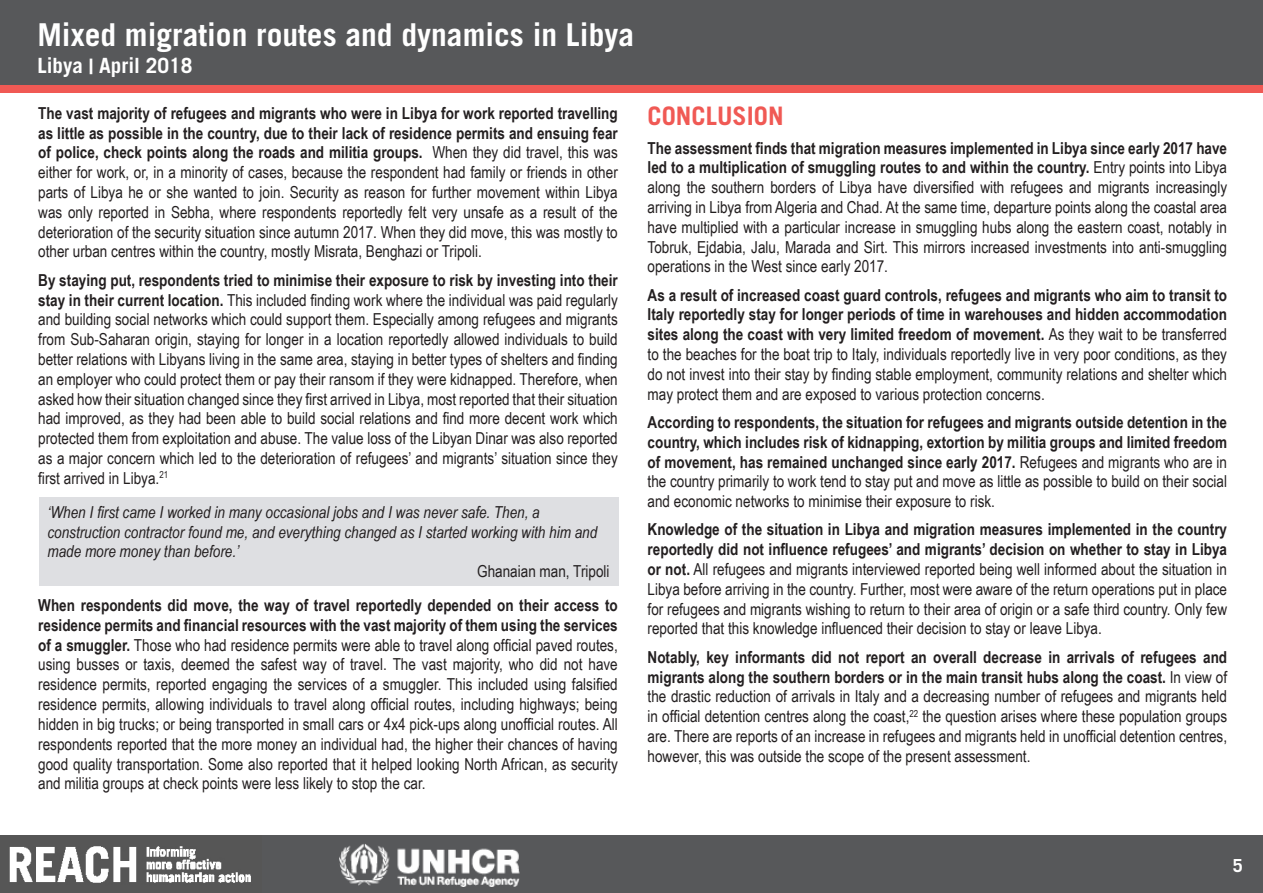
<style>
.page{position:relative;width:1263px;height:893px;background:#fff}
.page>*{position:absolute;margin:0;border:0;box-sizing:border-box;transform-origin:0 0}
.t1{font:700 31.5px "Trade Gothic LT Std";color:#fff}
.Section{font:700 25.5px "Trade Gothic LT Std";color:#f05954}
.t2{font:700 21px "Trade Gothic LT Std";color:#fff}
.t3{font:700 18px "Trade Gothic LT Std";color:#fff}
.Plain_text{font:16.5px/19.8px "Arial Narrow";color:#231f20;text-align:justify}
.Plain_text-2{font:700 16.5px/19.8px "Arial Narrow";color:#231f20;text-align:justify}
.t4{font:italic 16.5px/19.8px "Arial Narrow";color:#231f20}
.s1{font-weight:700}
.s2{font-weight:400}
</style>
<div class="page">
<div style="left:0;top:0;width:1263px;height:85px;background:#57585a"></div>
<div style="left:0;top:836px;width:1263px;height:57px;background:#57585a"></div>
<svg style="left:0;top:835px;width:262px;height:1px"></svg>
<div style="left:0;top:85px;width:1263px;height:7px;background:#f05954"></div>
<div style="left:39px;top:497px;width:579px;height:89px;background:#dedfe2"></div>
<img style="left:9px;top:846px;width:242px;height:37px">
<img style="left:340px;top:844px;width:179px;height:42px">
<p class="t1" style="left:37px;top:15px;width:598px">Mixed migration routes and dynamics in Libya</p>
<p class="t2" style="left:37px;top:52px;width:157px">Libya | April 2018</p>
<p class="Plain_text" style="left:38px;top:102px;width:581px"><span class="s1">The vast majority of refugees and migrants who were in Libya for work reported travelling as little as possible in the country, due to their lack of residence permits and ensuing fear of police, check points along the roads and militia groups.</span> When they did travel, this was either for work, or, in a minority of cases, because the respondent had family or friends in other parts of Libya he or she wanted to join. Security as reason for further movement within Libya was only reported in Sebha, where respondents reportedly felt very unsafe as a result of the deterioration of the security situation since autumn 2017. When they did move, this was mostly to other urban centres within the country, mostly Misrata, Benghazi or Tripoli.</p>
<p class="Plain_text" style="left:38px;top:269px;width:581px"><span class="s1">By staying put, respondents tried to minimise their exposure to risk by investing into their stay in their current location.</span> This included finding work where the individual was paid regularly and building social networks which could support them. Especially among refugees and migrants from Sub-Saharan origin, staying for longer in a location reportedly allowed individuals to build better relations with Libyans living in the same area, staying in better types of shelters and finding an employer who could protect them or pay their ransom if they were kidnapped. Therefore, when asked how their situation changed since they first arrived in Libya, most reported that their situation had improved, as they had been able to build social relations and find more decent work which protected them from exploitation and abuse. The value loss of the Libyan Dinar was also reported as a major concern which led to the deterioration of refugees’ and migrants’ situation since they first arrived in Libya.<sup>21</sup></p>
<p class="t4" style="left:47px;top:502px;width:551px">‘When I first came I worked in many occasional jobs and I was never safe. Then, a construction contractor found me, and everything changed as I started working with him and made more money than before.’</p>
<p class="Plain_text" style="left:477px;top:561px;width:134px">Ghanaian man, Tripoli</p>
<p class="Plain_text" style="left:38px;top:595px;width:581px"><span class="s1">When respondents did move, the way of travel reportedly depended on their access to residence permits and financial resources with the vast majority of them using the services of a smuggler.</span> Those who had residence permits were able to travel along official paved routes, using busses or taxis, deemed the safest way of travel. The vast majority, who did not have residence permits, reported engaging the services of a smuggler. This included using falsified residence permits, allowing individuals to travel along official routes, including highways; being hidden in big trucks; or being transported in small cars or 4x4 pick-ups along unofficial routes. All respondents reported that the more money an individual had, the higher their chances of having good quality transportation. Some also reported that it helped looking North African, as security and militia groups at check points were less likely to stop the car.</p>
<p class="Section" style="left:648px;top:100px;width:138px">CONCLUSION</p>
<p class="Plain_text" style="left:648px;top:137px;width:581px"><span class="s1">The assessment finds that migration measures implemented in Libya since early 2017 have led to a multiplication of smuggling routes to and within the country.</span> Entry points into Libya along the southern borders of Libya have diversified with refugees and migrants increasingly arriving in Libya from Algeria and Chad. At the same time, departure points along the coastal area have multiplied with a particular increase in smuggling hubs along the eastern coast, notably in Tobruk, Ejdabia, Jalu, Marada and Sirt. This mirrors increased investments into anti-smuggling operations in the West since early 2017.</p>
<p class="Plain_text" style="left:648px;top:284px;width:581px"><span class="s1">As a result of increased coast guard controls, refugees and migrants who aim to transit to Italy reportedly stay for longer periods of time in warehouses and hidden accommodation sites along the coast with very limited freedom of movement.</span> As they wait to be transferred to the beaches for the boat trip to Italy, individuals reportedly live in very poor conditions, as they do not invest into their stay by finding stable employment, community relations and shelter which may protect them and are exposed to various protection concerns.</p>
<p class="Plain_text-2" style="left:648px;top:411px;width:581px">According to respondents, the situation for refugees and migrants outside detention in the country, which includes risk of kidnapping, extortion by militia groups and limited freedom of movement, has remained unchanged since early 2017. <span class="s2">Refugees and migrants who are in the country primarily to work tend to stay put and move as little as possible to build on their social and economic networks to minimise their exposure to risk.</span></p>
<p class="Plain_text" style="left:648px;top:519px;width:581px"><span class="s1">Knowledge of the situation in Libya and migration measures implemented in the country reportedly did not influence refugees’ and migrants’ decision on whether to stay in Libya or not.</span> All refugees and migrants interviewed reported being well informed about the situation in Libya before arriving in the country. Further, most were aware of the return operations put in place for refugees and migrants wishing to return to their area of origin or a safe third country. Only few reported that this knowledge influenced their decision to stay or leave Libya.</p>
<p class="Plain_text" style="left:648px;top:646px;width:581px"><span class="s1">Notably, key informants did not report an overall decrease in arrivals of refugees and migrants along the southern borders or in the main transit hubs along the coast.</span> In view of the drastic reduction of arrivals in Italy and a decreasing number of refugees and migrants held in official detention centres along the coast,<sup>22</sup> the question arises where these population groups are. There are reports of an increase in refugees and migrants held in unofficial detention centres, however, this was outside the scope of the present assessment.</p>
<p class="t3" style="left:1233px;top:855px;width:12px">5</p>
</div>
